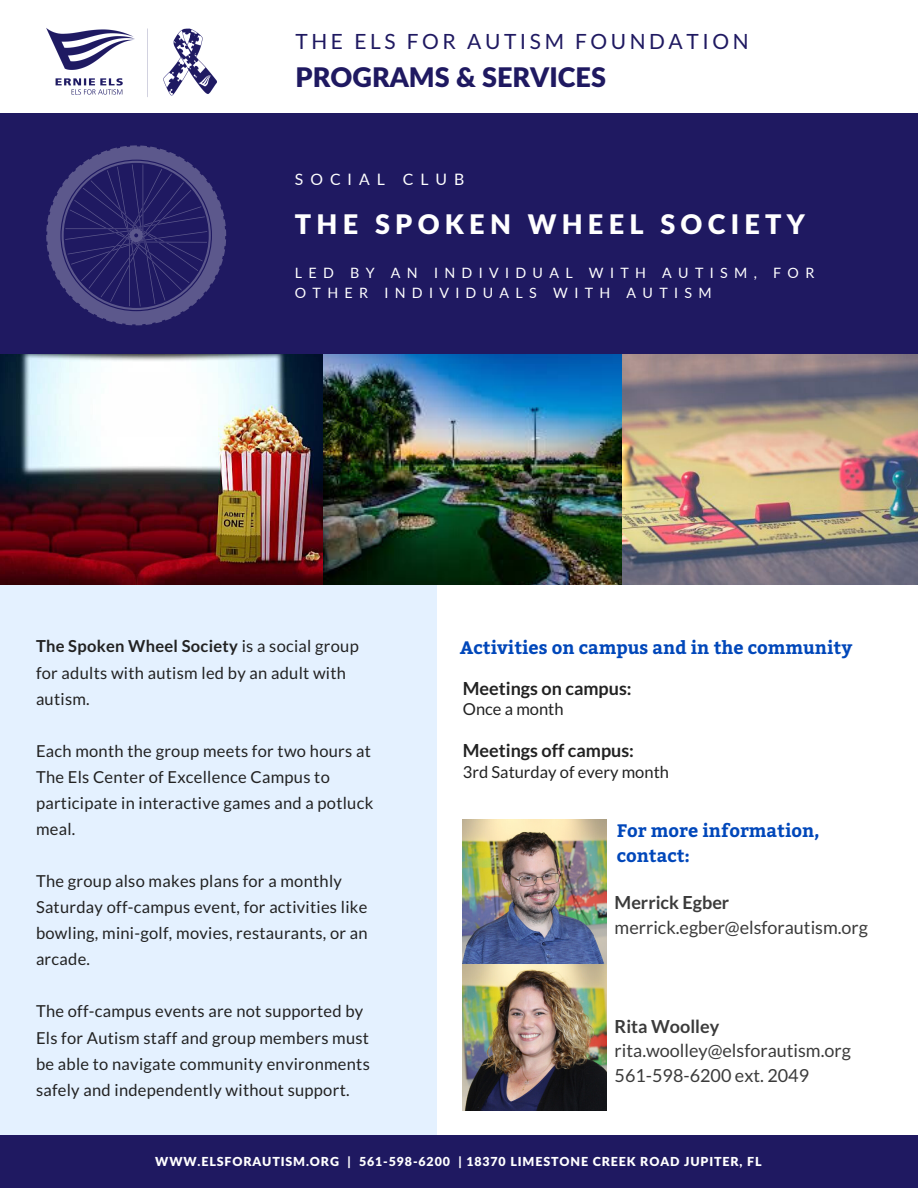
<style>
.page{position:relative;width:918px;height:1188px;background:#fff}
.page>*{position:absolute;margin:0;border:0;box-sizing:border-box;transform-origin:0 0}
.t1{font:900 27px "Lato Latin";letter-spacing:.195em;color:#fff}
.t2{font:900 27px "Lato Latin";color:#1f1961}
.t3{font:21px "Lato";letter-spacing:.17em;color:#1f1961}
.t4{font:18px/24.8px "Lato";color:#3b3b3b}
.t5{font:700 18px/25.8px "Bitter";color:#0047ba}
.t6{font:700 18px "Lato";color:#222}
.t7{font:700 18px "Lato";color:#3b3b3b}
.t8{font:16.5px/26.1px "Lato";letter-spacing:.015em;color:#222}
.t9{font:700 16.5px "Lato";letter-spacing:.015em;color:#222}
.t10{font:15.75px "Lato";letter-spacing:.445em;color:#fff}
.t11{font:14.25px/19.8px "Lato";letter-spacing:.445em;color:#fff}
.t12{font:900 12.45px "Lato Latin";letter-spacing:-.29em;color:#fff}
.s1{font-weight:400}
.s2{color:#1f1961}
</style>
<div class="page">
<div style="left:0;top:437px;width:437px;height:699px;background:#e4f1ff"></div>
<img style="left:0;top:354px;width:324px;height:231px">
<img style="left:324px;top:354px;width:298px;height:231px">
<img style="left:622px;top:354px;width:296px;height:231px">
<div style="left:0;top:1135px;width:918px;height:53px;background:#1f1961"></div>
<img style="left:463px;top:819px;width:144px;height:292px">
<div style="left:0;top:113px;width:918px;height:241px;background:#1f1961"></div>
<svg style="left:46px;top:145px;width:180px;height:180px"></svg>
<img style="left:46px;top:28px;width:171px;height:69px">
<p class="t3" style="left:296px;top:28px;width:455px">THE ELS FOR AUTISM FOUNDATION</p>
<h1 class="t2" style="left:296px;top:61px;width:312px">PROGRAMS &amp; SERVICES</h1>
<p class="t10" style="left:295px;top:169px;width:171px">SOCIAL CLUB</p>
<h1 class="t1" style="left:295px;top:207px;width:512px">THE SPOKEN WHEEL SOCIETY</h1>
<p class="t11" style="left:295px;top:263px;width:521px">LED BY AN INDIVIDUAL WITH AUTISM, FOR<br>OTHER INDIVIDUALS WITH AUTISM</p>
<p class="t9" style="left:36px;top:636px;width:324px">The Spoken Wheel Society <span class="s1">is a social group</span></p>
<p class="t5" style="left:460px;top:634px;width:394px">Activities on campus and in the community</p>
<p class="t8" style="left:36px;top:659px;width:312px">for adults with autism led by an adult with autism.</p>
<p class="t8" style="left:36px;top:737px;width:339px">Each month the group meets for two hours at The Els Center of Excellence Campus to participate in interactive games and a potluck meal.</p>
<p class="t8" style="left:36px;top:868px;width:333px">The group also makes plans for a monthly Saturday off-campus event, for activities like bowling, mini-golf, movies, restaurants, or an arcade.</p>
<p class="t8" style="left:36px;top:998px;width:335px">The off-campus events are not supported by Els for Autism staff and group members must be able to navigate community environments safely and independently without support.</p>
<p class="t6" style="left:463px;top:677px;width:170px">Meetings on campus:</p>
<p class="t8" style="left:463px;top:696px;width:102px">Once a month</p>
<p class="t6" style="left:463px;top:740px;width:173px">Meetings off campus:</p>
<p class="t8" style="left:463px;top:758px;width:208px">3rd Saturday of every month</p>
<p class="t5" style="left:617px;top:816px;width:204px">For more information, contact:</p>
<p class="t7" style="left:615px;top:891px;width:116px">Merrick Egber</p>
<p class="t4" style="left:615px;top:915px;width:255px">merrick.egber@elsforautism.org</p>
<p class="t7" style="left:615px;top:1015px;width:106px">Rita Woolley</p>
<p class="t4" style="left:615px;top:1038px;width:238px">rita.woolley@elsforautism.org<br>561-598-6200 ext. 2049</p>
<p class="t12" style="left:155px;top:1154px;width:612px">W<span class="s2">W</span>W<span class="s2">W</span>W<span class="s2">W</span>. E<span class="s2">. E</span>L<span class="s2">L</span>S<span class="s2">S</span>F<span class="s2">F</span>O<span class="s2">O</span>R<span class="s2">R</span>A<span class="s2">A</span>U<span class="s2">U</span>T<span class="s2">T</span>I <span class="s2">I</span>S<span class="s2">S</span>M<span class="s2">M</span>. O<span class="s2">. O</span>R<span class="s2">R</span>G<span class="s2">G</span> | <span class="s2">|</span> 5<span class="s2">5</span>6<span class="s2">6</span>1<span class="s2">1</span>- <span class="s2">-</span>5<span class="s2">5</span>9<span class="s2">9</span>8<span class="s2">8</span>- <span class="s2">-</span>6<span class="s2">6</span>2<span class="s2">2</span>0<span class="s2">0</span>0<span class="s2">0</span> | <span class="s2">|</span> 1<span class="s2">1</span>8<span class="s2">8</span>3<span class="s2">3</span>7<span class="s2">7</span>0<span class="s2">0</span> L<span class="s2">L</span>I <span class="s2">I</span>M<span class="s2">M</span>E<span class="s2">E</span>S<span class="s2">S</span>T<span class="s2">T</span>O<span class="s2">O</span>N<span class="s2">N</span>E<span class="s2">E</span> C<span class="s2">C</span>R<span class="s2">R</span>E<span class="s2">E</span>E<span class="s2">E</span>K<span class="s2">K</span> R<span class="s2">R</span>O<span class="s2">O</span>A<span class="s2">A</span>D<span class="s2">D</span> J <span class="s2">J</span>U<span class="s2">U</span>P<span class="s2">P</span>I <span class="s2">I</span>T<span class="s2">T</span>E<span class="s2">E</span>R<span class="s2">R</span>, <span class="s2">,</span> F<span class="s2">F</span>L<span class="s2">L</span></p>
</div>
